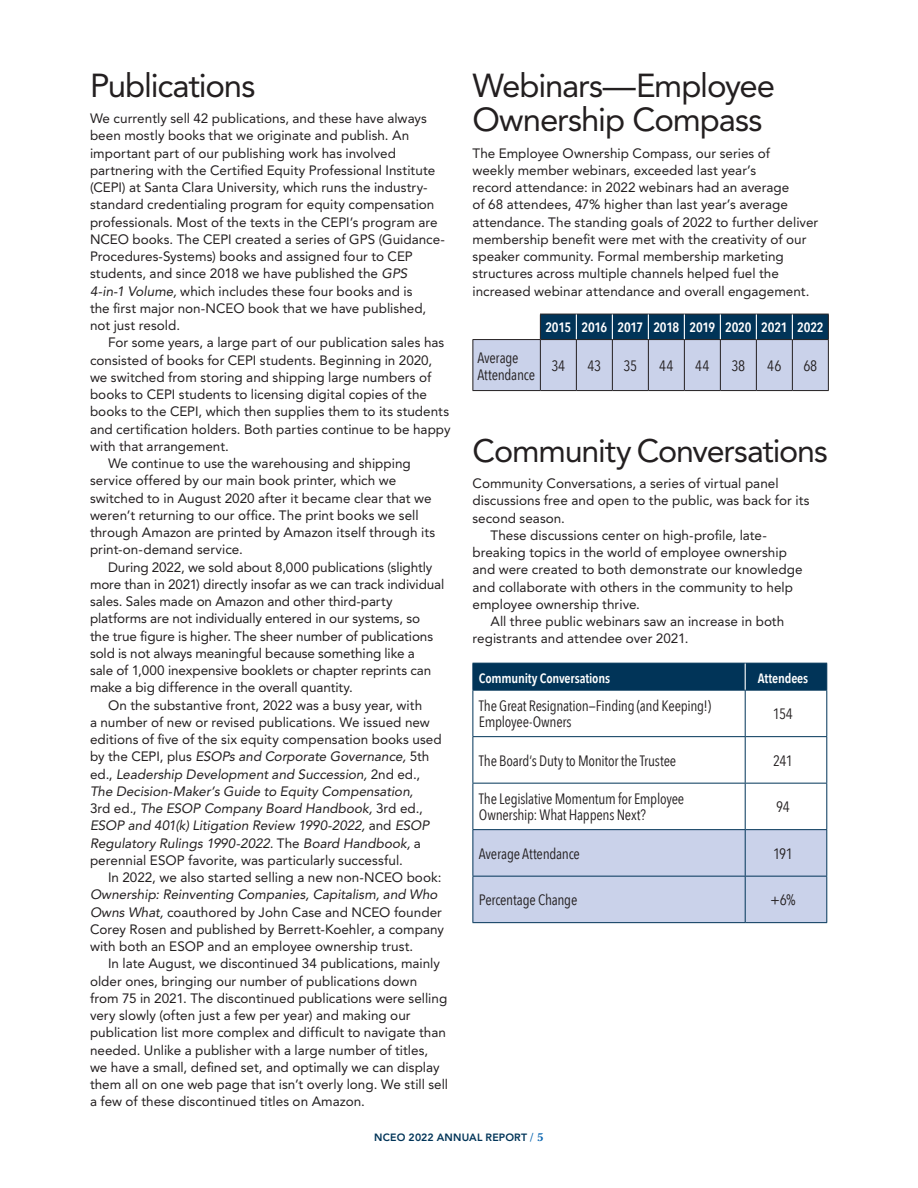
<style>
.page{position:relative;width:918px;height:1188px;background:#fff}
.page>*{position:absolute;margin:0;border:0;box-sizing:border-box;transform-origin:0 0}
.HED-A{font:33px/34.5px "Avenir LT Std";letter-spacing:-.035em;color:#231f20}
.HED-A-2{font:32.25px "Avenir LT Std";letter-spacing:-.035em;color:#231f20}
.Table_body{font:15px/16.5px "Avenir Next Condensed";letter-spacing:-.015em;color:#231f20}
.AV_body_9_11{font:13.5px/17.2px "Avenir LT Std";color:#231f20}
.AV_body_noindent{font:13.5px/17.2px "Avenir LT Std";color:#231f20}
.Table_head{font:600 13.5px "Avenir Next Condensed";letter-spacing:-.015em;color:#fff}
.t1{font:800 10.5px "Avenir LT Std";letter-spacing:.01em;color:#013458}
.s1{font-style:italic}
.s2{font-family:"Warnock Pro";font-weight:600;font-size:12px;color:#0160ae}
</style>
<div class="page">
<div style="left:473px;top:830px;width:353px;height:92px;background:#cad2ea"></div>
<hr style="left:472px;top:691px;width:1px;height:45px;background:#013458">
<hr style="left:826px;top:691px;width:1px;height:45px;background:#013458">
<hr style="left:472px;top:737px;width:1px;height:46px;background:#013458">
<hr style="left:826px;top:737px;width:1px;height:46px;background:#013458">
<hr style="left:472px;top:784px;width:1px;height:45px;background:#013458">
<hr style="left:826px;top:784px;width:1px;height:45px;background:#013458">
<hr style="left:472px;top:830px;width:1px;height:46px;background:#013458">
<hr style="left:826px;top:830px;width:1px;height:46px;background:#013458">
<hr style="left:472px;top:877px;width:1px;height:45px;background:#013458">
<hr style="left:826px;top:877px;width:1px;height:45px;background:#013458">
<hr style="left:472px;top:690px;width:273px;height:1px;background:#013458">
<hr style="left:745px;top:690px;width:82px;height:1px;background:#013458">
<hr style="left:745px;top:691px;width:1px;height:45px;background:#013458">
<hr style="left:472px;top:736px;width:273px;height:1px;background:#013458">
<hr style="left:745px;top:736px;width:82px;height:1px;background:#013458">
<hr style="left:745px;top:737px;width:1px;height:46px;background:#013458">
<hr style="left:472px;top:783px;width:273px;height:1px;background:#013458">
<hr style="left:472px;top:829px;width:273px;height:1px;background:#013458">
<hr style="left:472px;top:876px;width:273px;height:1px;background:#013458">
<hr style="left:472px;top:922px;width:273px;height:1px;background:#013458">
<hr style="left:745px;top:783px;width:82px;height:1px;background:#013458">
<hr style="left:745px;top:784px;width:1px;height:45px;background:#013458">
<hr style="left:745px;top:829px;width:82px;height:1px;background:#013458">
<hr style="left:745px;top:830px;width:1px;height:46px;background:#013458">
<hr style="left:745px;top:876px;width:82px;height:1px;background:#013458">
<hr style="left:745px;top:877px;width:1px;height:45px;background:#013458">
<hr style="left:745px;top:922px;width:82px;height:1px;background:#013458">
<div style="left:472px;top:663px;width:355px;height:27px;background:#013458"></div>
<hr style="left:472px;top:340px;width:1px;height:50px;background:#231f20">
<hr style="left:472px;top:390px;width:68px;height:1px;background:#231f20">
<hr style="left:472px;top:339px;width:68px;height:1px;background:#231f20">
<svg style="left:473px;top:314px;width:356px;height:77px;background:#94a6be"></svg>
<p class="HED-A" style="left:90px;top:69px;width:167px">Publications</p>
<p class="AV_body_noindent" style="left:90px;top:110px;width:356px">We currently sell 42 publications, and these have always been mostly books that we originate and publish. An important part of our publishing work has involved partnering with the Certified Equity Professional Institute (CEPI) at Santa Clara University, which runs the industry&shy;standard credentialing program for equity compensation professionals. Most of the texts in the CEPI’s program are NCEO books. The CEPI created a series of GPS (Guidance-Procedures-Systems) books and assigned four to CEP students, and since 2018 we have published the <span class="s1">GPS<br>4-in-1 Volume,</span> which includes these four books and is<br>the first major non-NCEO book that we have published, not just resold.</p>
<p class="AV_body_9_11" style="left:90px;top:334px;width:362px;text-indent:18px">For some years, a large part of our publication sales has consisted of books for CEPI students. Beginning in 2020, we switched from storing and shipping large numbers of books to CEPI students to licensing digital copies of the books to the CEPI, which then supplies them to its students and certification holders. Both parties continue to be happy with that arrangement.</p>
<p class="AV_body_9_11" style="left:90px;top:455px;width:347px;text-indent:18px">We continue to use the warehousing and shipping service offered by our main book printer, which we switched to in August 2020 after it became clear that we weren’t returning to our office. The print books we sell through Amazon are printed by Amazon itself through its print-on-demand service.</p>
<p class="AV_body_9_11" style="left:90px;top:558px;width:356px;text-indent:18px">During 2022, we sold about 8,000 publications (slightly more than in 2021) directly insofar as we can track individual sales. Sales made on Amazon and other third-party platforms are not individually entered in our systems, so<br>the true figure is higher. The sheer number of publications sold is not always meaningful because something like a<br>sale of 1,000 inexpensive booklets or chapter reprints can make a big difference in the overall quantity.</p>
<p class="AV_body_9_11" style="left:90px;top:696px;width:353px;text-indent:18px">On the substantive front, 2022 was a busy year, with<br>a number of new or revised publications. We issued new editions of five of the six equity compensation books used by the CEPI, plus <span class="s1">ESOPs and Corporate Governance,</span> 5th ed., <span class="s1">Leadership Development and Succession,</span> 2nd ed., <span class="s1">The Decision-Maker’s Guide to Equity Compensation,<br></span>3rd ed., <span class="s1">The ESOP Company Board Handbook,</span> 3rd ed., <span class="s1">ESOP and 401(k) Litigation Review 1990-2022,</span> and <span class="s1">ESOP Regulatory Rulings 1990-2022.</span> The <span class="s1">Board Handbook,</span> a perennial ESOP favorite, was particularly successful.</p>
<p class="AV_body_9_11" style="left:90px;top:869px;width:355px;text-indent:18px">In 2022, we also started selling a new non-NCEO book:<br><span class="s1">Ownership: Reinventing Companies, Capitalism, and Who Owns What,</span> coauthored by John Case and NCEO founder Corey Rosen and published by Berrett-Koehler, a company with both an ESOP and an employee ownership trust.</p>
<p class="AV_body_9_11" style="left:90px;top:955px;width:360px;text-indent:18px">In late August, we discontinued 34 publications, mainly older ones, bringing our number of publications down from 75 in 2021. The discontinued publications were selling very slowly (often just a few per year) and making our publication list more complex and difficult to navigate than needed. Unlike a publisher with a large number of titles, we have a small, defined set, and optimally we can display them all on one web page that isn’t overly long. We still sell a few of these discontinued titles on Amazon.</p>
<p class="HED-A" style="left:472px;top:69px;width:304px">Webinars—Employee<br>Ownership Compass</p>
<p class="AV_body_noindent" style="left:472px;top:144px;width:347px">The Employee Ownership Compass, our series of<br>weekly member webinars, exceeded last year’s<br>record attendance: in 2022 webinars had an average<br>of 68 attendees, 47% higher than last year’s average attendance. The standing goals of 2022 to further deliver membership benefit were met with the creativity of our speaker community. Formal membership marketing structures across multiple channels helped fuel the increased webinar attendance and overall engagement.</p>
<p class="Table_head" style="left:545px;top:316px;width:27px">2015</p>
<p class="Table_head" style="left:582px;top:316px;width:27px">2016</p>
<p class="Table_head" style="left:618px;top:316px;width:27px">2017</p>
<p class="Table_head" style="left:653px;top:316px;width:27px">2018</p>
<p class="Table_head" style="left:690px;top:316px;width:27px">2019</p>
<p class="Table_head" style="left:725px;top:316px;width:28px">2020</p>
<p class="Table_head" style="left:761px;top:316px;width:28px">2021</p>
<p class="Table_head" style="left:797px;top:316px;width:28px">2022</p>
<p class="Table_body" style="left:477px;top:349px;width:59px">Average<br>Attendance</p>
<p class="Table_body" style="left:551px;top:357px;width:16px">34</p>
<p class="Table_body" style="left:587px;top:357px;width:15px">43</p>
<p class="Table_body" style="left:623px;top:357px;width:15px">35</p>
<p class="Table_body" style="left:659px;top:357px;width:16px">44</p>
<p class="Table_body" style="left:695px;top:357px;width:16px">44</p>
<p class="Table_body" style="left:731px;top:357px;width:15px">38</p>
<p class="Table_body" style="left:767px;top:357px;width:16px">46</p>
<p class="Table_body" style="left:803px;top:357px;width:16px">68</p>
<p class="HED-A-2" style="left:472px;top:432px;width:357px">Community Conversations</p>
<p class="AV_body_noindent" style="left:472px;top:475px;width:339px">Community Conversations, a series of virtual panel discussions free and open to the public, was back for its second season.</p>
<p class="AV_body_9_11" style="left:472px;top:527px;width:332px;text-indent:18px">These discussions center on high-profile, late&shy;breaking topics in the world of employee ownership and were created to both demonstrate our knowledge and collaborate with others in the community to help employee ownership thrive.</p>
<p class="AV_body_9_11" style="left:472px;top:613px;width:313px;text-indent:18px">All three public webinars saw an increase in both registrants and attendee over 2021.</p>
<p class="Table_head" style="left:479px;top:667px;width:133px">Community Conversations</p>
<p class="Table_head" style="left:758px;top:667px;width:52px">Attendees</p>
<p class="Table_body" style="left:479px;top:697px;width:234px">The Great Resignation—Finding (and Keeping!)<br>Employee-Owners</p>
<p class="Table_body" style="left:773px;top:705px;width:22px">154</p>
<p class="Table_body" style="left:479px;top:752px;width:199px">The Board’s Duty to Monitor the Trustee</p>
<p class="Table_body" style="left:773px;top:752px;width:21px">241</p>
<p class="Table_body" style="left:479px;top:790px;width:207px">The Legislative Momentum for Employee<br>Ownership: What Happens Next?</p>
<p class="Table_body" style="left:776px;top:798px;width:15px">94</p>
<p class="Table_body" style="left:479px;top:845px;width:103px">Average Attendance</p>
<p class="Table_body" style="left:773px;top:845px;width:21px">191</p>
<p class="Table_body" style="left:479px;top:891px;width:100px">Percentage Change</p>
<p class="Table_body" style="left:770px;top:891px;width:27px">+6%</p>
<p class="t1" style="left:374px;top:1131px;width:171px">NCEO 2022 ANNUAL REPORT <span class="s2">/ 5</span></p>
</div>
